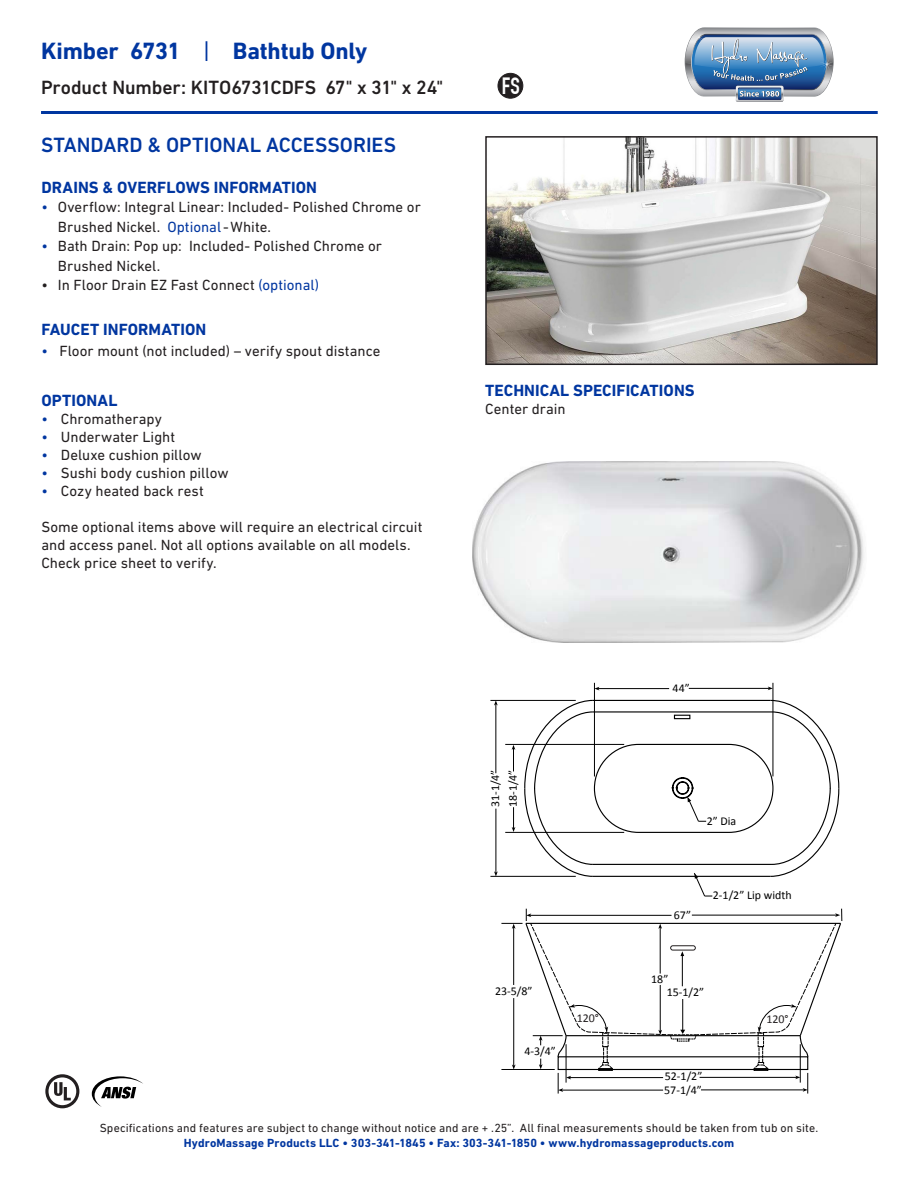
<style>
.page{position:relative;width:918px;height:1188px;background:#fff}
.page>*{position:absolute;margin:0;border:0;box-sizing:border-box;transform-origin:0 0}
.t1{font:700 24px "DIN Next LT Pro";letter-spacing:-.005em;color:#0036a0}
.t2{font:700 23.1px "DIN Condensed";color:#fff}
.t3{font:500 21px "DIN Next LT Pro";color:#0036a0}
.t4{font:500 19.5px "DIN Next LT Pro";letter-spacing:-.005em;color:#231f20}
.t5{font:700 16.5px "DIN Next LT Pro";letter-spacing:.005em;color:#0036a0}
.t6{font:15px/19.5px "DIN Next LT Pro";color:#231f20}
.t7{font:12px "DIN Next LT Pro";letter-spacing:.01em;color:#231f20}
.t8{font:700 12px "DIN Next LT Pro";letter-spacing:.015em;color:#0036a0}
.t9{font:12px/17.7px "Calibri";color:#000}
.t10{font:12px "Calibri";color:#231f20}
.s1{font-weight:400}
.s2{color:#0036a0}
</style>
<div class="page">
<svg style="left:685px;top:27px;width:149px;height:75px;background:#85a1bf"></svg>
<img style="left:488px;top:139px;width:387px;height:223px">
<div style="left:485px;top:136px;width:393px;height:229px;border:2px solid #231f20"></div>
<hr style="left:593px;top:700px;width:178px;height:1px;background:#000">
<hr style="left:593px;top:876px;width:178px;height:1px;background:#000">
<div style="left:594px;top:744px;width:180px;height:89px;border:1px solid #000;border-radius:44px"></div>
<svg style="left:524px;top:699px;width:70px;height:178px"></svg>
<svg style="left:770px;top:699px;width:70px;height:178px"></svg>
<hr style="left:593px;top:711px;width:179px;height:2px;background:#000">
<hr style="left:593px;top:864px;width:179px;height:1px;background:#000">
<div style="left:674px;top:715px;width:16px;height:4px;border:1px solid #000"></div>
<hr style="left:594px;top:683px;width:1px;height:93px;background:#000">
<hr style="left:773px;top:683px;width:1px;height:93px;background:#000">
<hr style="left:597px;top:688px;width:72px;height:1px;background:#000">
<hr style="left:689px;top:688px;width:80px;height:1px;background:#000">
<svg style="left:768px;top:687px;width:5px;height:3px"></svg>
<svg style="left:671px;top:777px;width:35px;height:45px"></svg>
<svg style="left:694px;top:873px;width:18px;height:24px"></svg>
<hr style="left:505px;top:744px;width:119px;height:1px;background:#000">
<hr style="left:505px;top:832px;width:119px;height:1px;background:#000">
<hr style="left:490px;top:700px;width:86px;height:1px;background:#000">
<hr style="left:490px;top:876px;width:86px;height:1px;background:#000">
<svg style="left:512px;top:745px;width:3px;height:26px"></svg>
<svg style="left:512px;top:807px;width:3px;height:25px"></svg>
<hr style="left:496px;top:703px;width:1px;height:70px;background:#000">
<svg style="left:494px;top:700px;width:4px;height:6px"></svg>
<hr style="left:496px;top:809px;width:1px;height:65px;background:#000">
<svg style="left:494px;top:871px;width:4px;height:5px"></svg>
<svg style="left:501px;top:909px;width:341px;height:185px"></svg>
<div style="left:670px;top:945px;width:26px;height:5px;border:1px solid #231f20;border-radius:2px"></div>
<svg style="left:498px;top:73px;width:25px;height:26px"></svg>
<hr style="left:41px;top:111px;width:837px;height:3px;background:#0036a0">
<img style="left:472px;top:461px;width:392px;height:182px">
<svg style="left:92px;top:1076px;width:51px;height:31px"></svg>
<svg style="left:45px;top:1074px;width:34px;height:34px"></svg>
<div style="left:49px;top:1077px;width:27px;height:28px;background:#fff;border-radius:50%"></div>
<svg style="left:54px;top:1082px;width:17px;height:18px"></svg>
<h1 class="t1" style="left:41px;top:37px;width:328px">Kimber 6731 <span class="s1">|</span> Bathtub Only</h1>
<h3 class="t4" style="left:41px;top:76px;width:404px">Product Number: KITO6731CDFS 67" x 31" x 24"</h3>
<h3 class="t3" style="left:41px;top:133px;width:357px">STANDARD &amp; OPTIONAL ACCESSORIES</h3>
<p class="t5" style="left:41px;top:177px;width:277px">DRAINS &amp; OVERFLOWS INFORMATION</p>
<p class="t6" style="left:58px;top:197px;width:364px;text-indent:-16px"><span class="s2">•</span> Overflow: Integral Linear: Included- Polished Chrome or<br>Brushed Nickel. <span class="s2">Optional</span>-White.</p>
<p class="t6" style="left:58px;top:236px;width:326px;text-indent:-16px"><span class="s2">•</span> Bath Drain: Pop up: Included- Polished Chrome or<br>Brushed Nickel.</p>
<p class="t6" style="left:41px;top:275px;width:279px">• In Floor Drain EZ Fast Connect <span class="s2">(optional)</span></p>
<p class="t5" style="left:41px;top:319px;width:166px">FAUCET INFORMATION</p>
<p class="t6" style="left:41px;top:341px;width:341px"><span class="s2">•</span> Floor mount (not included) – verify spout distance</p>
<p class="t5" style="left:41px;top:391px;width:78px">OPTIONAL</p>
<p class="t6" style="left:41px;top:409px;width:122px"><span class="s2">•</span> Chromatherapy</p>
<p class="t6" style="left:41px;top:427px;width:135px"><span class="s2">•</span> Underwater Light</p>
<p class="t6" style="left:41px;top:445px;width:162px"><span class="s2">•</span> Deluxe cushion pillow</p>
<p class="t6" style="left:41px;top:463px;width:189px"><span class="s2">•</span> Sushi body cushion pillow</p>
<p class="t6" style="left:41px;top:481px;width:164px"><span class="s2">•</span> Cozy heated back rest</p>
<p class="t6" style="left:41px;top:517px;width:383px;line-height:18px">Some optional items above will require an electrical circuit and access panel. Not all options available on all models.<br>Check price sheet to verify.</p>
<h2 class="t2" style="left:502px;top:72px;width:19px">FS</h2>
<p class="t5" style="left:485px;top:381px;width:211px">TECHNICAL SPECIFICATIONS</p>
<p class="t6" style="left:485px;top:399px;width:82px">Center drain</p>
<p class="t9" style="left:673px;top:679px;width:19px">44”</p>
<p class="t9" style="left:486px;top:807px;width:39px;rotate:-90deg">31-1/4”<br>18-1/4”</p>
<p class="t9" style="left:707px;top:812px;width:31px">2” Dia</p>
<p class="t9" style="left:495px;top:983px;width:39px">23-5/8”</p>
<p class="t9" style="left:524px;top:1042px;width:33px">4-3/4”</p>
<p class="t9" style="left:674px;top:906px;width:19px">67”</p>
<p class="t9" style="left:713px;top:887px;width:80px">2-1/2” Lip width</p>
<p class="t9" style="left:651px;top:970px;width:19px">18”</p>
<p class="t9" style="left:667px;top:983px;width:39px">15-1/2”</p>
<p class="t10" style="left:577px;top:1011px;width:24px">120°</p>
<p class="t10" style="left:766px;top:1011px;width:24px">120°</p>
<p class="t9" style="left:664px;top:1070px;width:40px;line-height:13px">52-1/2”<br>57-1/4”</p>
<p class="t7" style="left:100px;top:1121px;width:720px">Specifications and features are subject to change without notice and are + .25”. All final measurements should be taken from tub on site.</p>
<p class="t8" style="left:184px;top:1135px;width:552px">HydroMassage Products LLC • 303-341-1845 • Fax: 303-341-1850 • www.hydromassageproducts.com</p>
</div>
